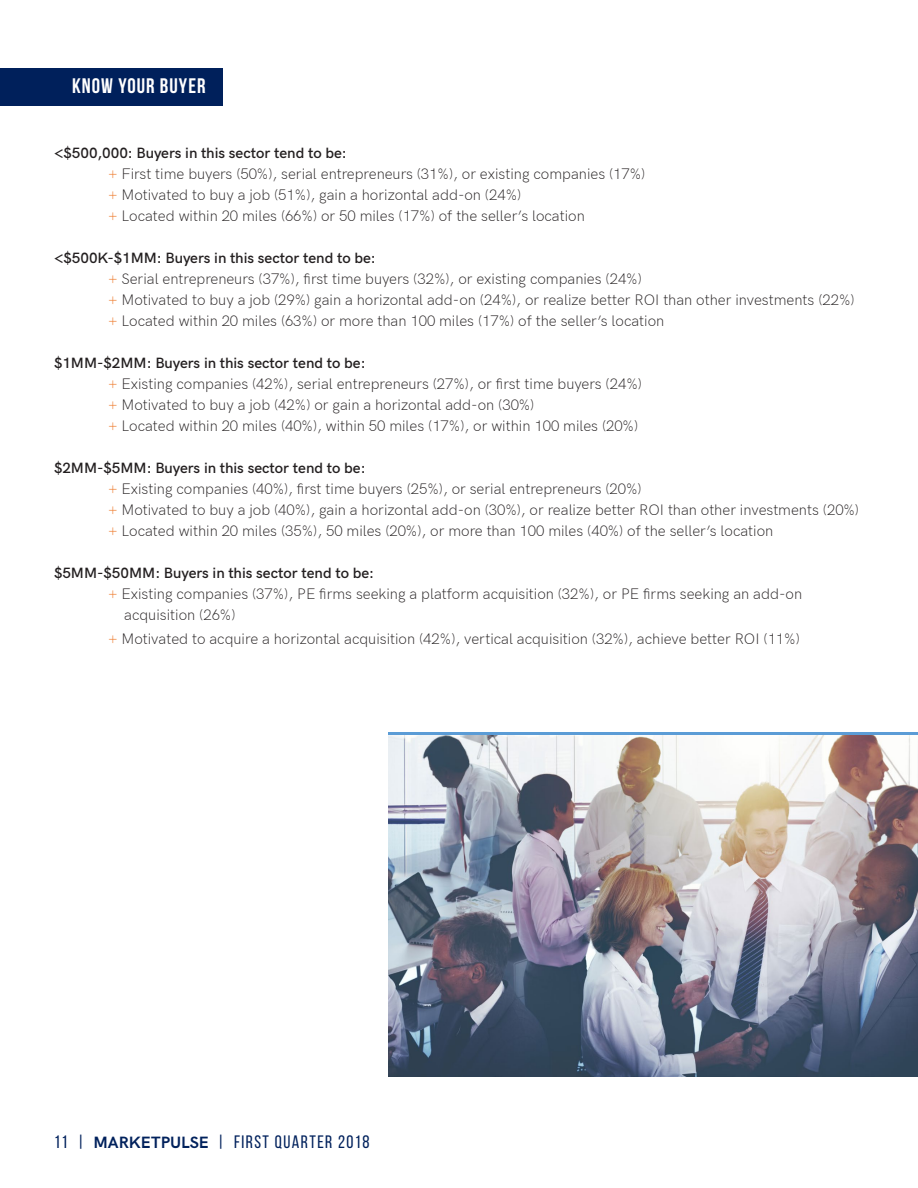
<style>
.page{position:relative;width:918px;height:1188px;background:#fff}
.page>*{position:absolute;margin:0;border:0;box-sizing:border-box;transform-origin:0 0}
.t1{font:700 21px "Bebas Neue";letter-spacing:.05em;color:#fff}
.t2{font:18px "Bebas Neue";letter-spacing:.08em;color:#00215c}
.t3{font:300 15px/21px "HK Grotesk";color:#231f20}
.t4{font:600 15px "HK Grotesk";color:#231f20}
.s1{font-weight:600}
.s2{color:#ed7626}
.s3{font-family:"HK Grotesk";font-weight:700;font-size:16.5px}
</style>
<div class="page">
<img style="left:388px;top:735px;width:530px;height:342px">
<hr style="left:388px;top:732px;width:530px;height:3px;background:#5b9cd6">
<div style="left:0;top:68px;width:222px;height:37px;background:#00205b"></div>
<h1 class="t1" style="left:72px;top:74px;width:135px">KNOW YOUR BUYER</h1>
<p class="t3" style="left:108px;top:141px;width:539px;text-indent:-54px"><span class="s1">&lt;$500,000: Buyers in this sector tend to be:<br></span><span class="s2">+</span> First time buyers (50%), serial entrepreneurs (31%), or existing companies (17%) <span class="s2">+</span> Motivated to buy a job (51%), gain a horizontal add-on (24%)<br><span class="s2">+</span> Located within 20 miles (66%) or 50 miles (17%) of the seller’s location</p>
<p class="t3" style="left:108px;top:246px;width:748px;text-indent:-54px"><span class="s1">&lt;$500K-$1MM: Buyers in this sector tend to be:<br></span><span class="s2">+</span> Serial entrepreneurs (37%), first time buyers (32%), or existing companies (24%)<br><span class="s2">+</span> Motivated to buy a job (29%) gain a horizontal add-on (24%), or realize better ROI than other investments (22%) <span class="s2">+</span> Located within 20 miles (63%) or more than 100 miles (17%) of the seller’s location</p>
<p class="t3" style="left:108px;top:351px;width:535px;text-indent:-54px"><span class="s1">$1MM-$2MM: Buyers in this sector tend to be:<br></span><span class="s2">+</span> Existing companies (42%), serial entrepreneurs (27%), or first time buyers (24%) <span class="s2">+</span> Motivated to buy a job (42%) or gain a horizontal add-on (30%)<br><span class="s2">+</span> Located within 20 miles (40%), within 50 miles (17%), or within 100 miles (20%)</p>
<p class="t3" style="left:108px;top:456px;width:753px;text-indent:-54px"><span class="s1">$2MM-$5MM: Buyers in this sector tend to be:<br></span><span class="s2">+</span> Existing companies (40%), first time buyers (25%), or serial entrepreneurs (20%)<br><span class="s2">+</span> Motivated to buy a job (40%), gain a horizontal add-on (30%), or realize better ROI than other investments (20%) <span class="s2">+</span> Located within 20 miles (35%), 50 miles (20%), or more than 100 miles (40%) of the seller’s location</p>
<p class="t4" style="left:54px;top:561px;width:322px">$5MM-$50MM: Buyers in this sector tend to be:</p>
<p class="t3" style="left:108px;top:582px;width:696px"><span class="s2">+</span> Existing companies (37%), PE firms seeking a platform acquisition (32%), or PE firms seeking an add-on</p>
<p class="t3" style="left:124px;top:603px;width:113px">acquisition (26%)</p>
<p class="t3" style="left:108px;top:627px;width:693px"><span class="s2">+</span> Motivated to acquire a horizontal acquisition (42%), vertical acquisition (32%), achieve better ROI (11%)</p>
<p class="t2" style="left:54px;top:1132px;width:317px">11 | <span class="s3">MARKETPULSE</span> | first QUARTER 2018</p>
</div>
